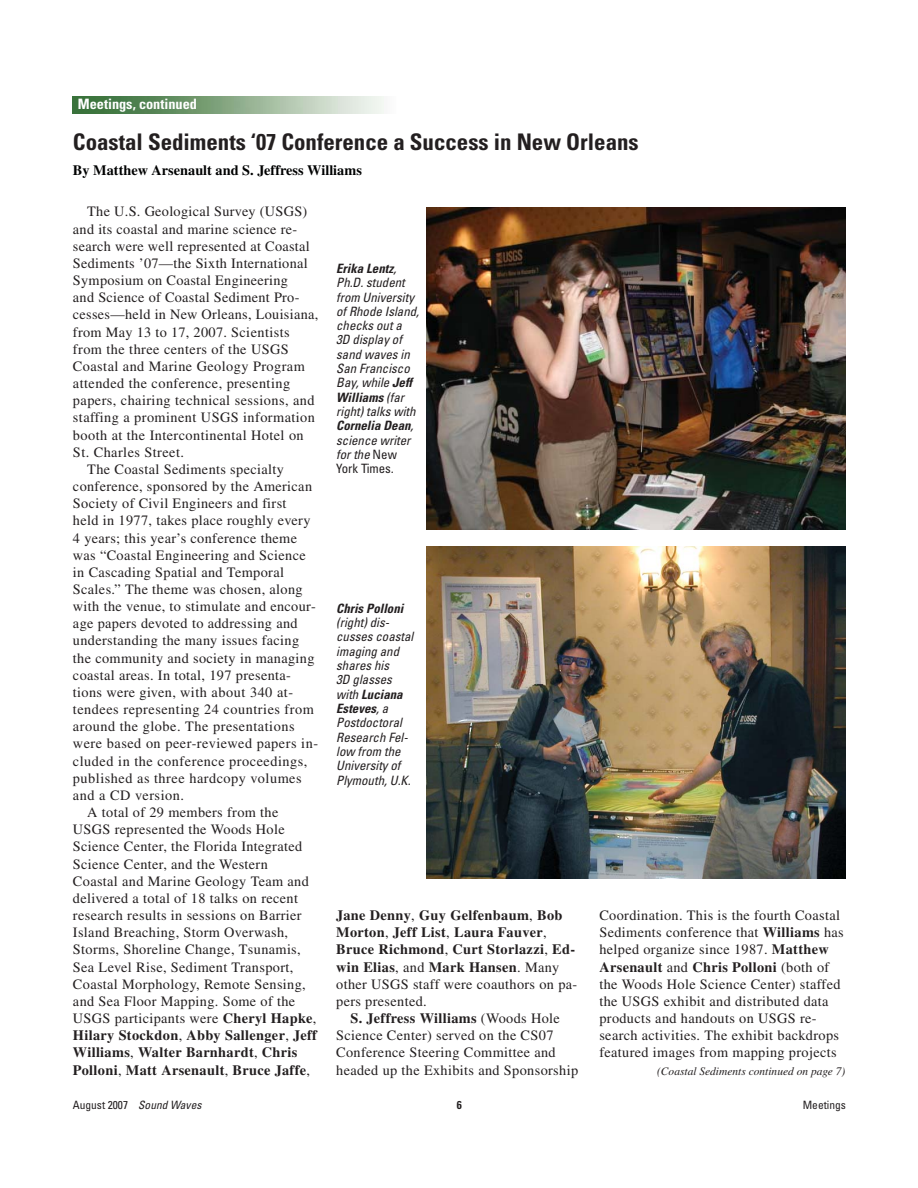
<style>
.page{position:relative;width:918px;height:1188px;background:#fff}
.page>*{position:absolute;margin:0;border:0;box-sizing:border-box;transform-origin:0 0}
.t1{font:700 condensed 22.95px "Univers";color:#231f20}
.t2{font:14.25px/17.1px "Times";letter-spacing:.025em;color:#231f20}
.t3{font:700 14.25px/17.1px "Times";letter-spacing:.025em;color:#231f20}
.t4{font:700 14.25px "Times";color:#010202}
.t5{font:700 condensed 14.25px "Univers";color:#fff}
.t6{font:italic condensed 12.9px/14.2px "Univers";color:#231f20}
.t7{font:italic 700 condensed 12.9px "Univers";color:#231f20}
.t8{font:italic 11.4px "Times";color:#231f20}
.t9{font:condensed 11.4px "Univers";color:#231f20}
.t10{font:700 condensed 11.4px "Univers";color:#231f20}
.s1{font-weight:700}
.s2{font-weight:400}
.s3{font-style:normal}
.s4{font-style:italic}
</style>
<div class="page">
<img style="left:73px;top:96px;width:311px;height:17px">
<img style="left:426px;top:208px;width:419px;height:322px">
<img style="left:426px;top:547px;width:419px;height:331px">
<p class="t5" style="left:78px;top:99px;width:121px">Meetings, continued</p>
<h1 class="t1" style="left:73px;top:133px;width:567px">Coastal Sediments ‘07 Conference a Success in New Orleans</h1>
<p class="t4" style="left:73px;top:165px;width:290px">By Matthew Arsenault and S. Jeffress Williams</p>
<p class="t2" style="left:87px;top:204px;width:222px">The U.S. Geological Survey (USGS)</p>
<p class="t2" style="left:73px;top:222px;width:226px">and its coastal and marine science re-</p>
<p class="t2" style="left:73px;top:239px;width:238px">search were well represented at Coastal</p>
<p class="t2" style="left:73px;top:256px;width:236px">Sediments ’07—the Sixth International</p>
<p class="t2" style="left:73px;top:273px;width:217px">Symposium on Coastal Engineering</p>
<p class="t2" style="left:73px;top:290px;width:228px">and Science of Coastal Sediment Pro-</p>
<p class="t2" style="left:73px;top:307px;width:247px">cesses—held in New Orleans, Louisiana,</p>
<p class="t2" style="left:73px;top:325px;width:218px">from May 13 to 17, 2007. Scientists</p>
<p class="t2" style="left:73px;top:342px;width:217px">from the three centers of the USGS</p>
<p class="t2" style="left:73px;top:359px;width:233px">Coastal and Marine Geology Program</p>
<p class="t2" style="left:73px;top:376px;width:219px">attended the conference, presenting</p>
<p class="t2" style="left:73px;top:393px;width:243px">papers, chairing technical sessions, and</p>
<p class="t2" style="left:73px;top:410px;width:244px">staffing a prominent USGS information</p>
<p class="t2" style="left:73px;top:428px;width:232px">booth at the Intercontinental Hotel on</p>
<p class="t2" style="left:73px;top:445px;width:113px">St. Charles Street.</p>
<p class="t2" style="left:87px;top:462px;width:198px">The Coastal Sediments specialty</p>
<p class="t2" style="left:73px;top:479px;width:241px">conference, sponsored by the American</p>
<p class="t2" style="left:73px;top:496px;width:215px">Society of Civil Engineers and first</p>
<p class="t2" style="left:73px;top:513px;width:239px">held in 1977, takes place roughly every</p>
<p class="t2" style="left:73px;top:531px;width:226px">4 years; this year’s conference theme</p>
<p class="t2" style="left:73px;top:548px;width:234px">was “Coastal Engineering and Science</p>
<p class="t2" style="left:73px;top:565px;width:213px">in Cascading Spatial and Temporal</p>
<p class="t2" style="left:73px;top:582px;width:231px">Scales.” The theme was chosen, along</p>
<p class="t2" style="left:73px;top:599px;width:244px">with the venue, to stimulate and encour-</p>
<p class="t2" style="left:73px;top:616px;width:226px">age papers devoted to addressing and</p>
<p class="t2" style="left:73px;top:634px;width:228px">understanding the many issues facing</p>
<p class="t2" style="left:73px;top:651px;width:243px">the community and society in managing</p>
<p class="t2" style="left:73px;top:668px;width:220px">coastal areas. In total, 197 presenta-</p>
<p class="t2" style="left:73px;top:685px;width:222px">tions were given, with about 340 at-</p>
<p class="t2" style="left:73px;top:702px;width:242px">tendees representing 24 countries from</p>
<p class="t2" style="left:73px;top:719px;width:223px">around the globe. The presentations</p>
<p class="t2" style="left:73px;top:737px;width:247px">were based on peer-reviewed papers in-</p>
<p class="t2" style="left:73px;top:754px;width:236px">cluded in the conference proceedings,</p>
<p class="t2" style="left:73px;top:771px;width:230px">published as three hardcopy volumes</p>
<p class="t2" style="left:73px;top:788px;width:113px">and a CD version.</p>
<p class="t2" style="left:87px;top:805px;width:193px">A total of 29 members from the</p>
<p class="t2" style="left:73px;top:822px;width:213px">USGS represented the Woods Hole</p>
<p class="t2" style="left:73px;top:840px;width:231px">Science Center, the Florida Integrated</p>
<p class="t2" style="left:73px;top:857px;width:196px">Science Center, and the Western</p>
<p class="t2" style="left:73px;top:874px;width:237px">Coastal and Marine Geology Team and</p>
<p class="t2" style="left:73px;top:891px;width:227px">delivered a total of 18 talks on recent</p>
<p class="t2" style="left:73px;top:908px;width:230px">research results in sessions on Barrier</p>
<p class="t2" style="left:73px;top:925px;width:217px">Island Breaching, Storm Overwash,</p>
<p class="t2" style="left:73px;top:942px;width:229px">Storms, Shoreline Change, Tsunamis,</p>
<p class="t2" style="left:73px;top:960px;width:222px">Sea Level Rise, Sediment Transport,</p>
<p class="t2" style="left:73px;top:977px;width:234px">Coastal Morphology, Remote Sensing,</p>
<p class="t2" style="left:73px;top:994px;width:224px">and Sea Floor Mapping. Some of the</p>
<p class="t2" style="left:73px;top:1011px;width:245px">USGS participants were <span class="s1">Cheryl Hapke</span>,</p>
<p class="t3" style="left:73px;top:1028px;width:246px">Hilary Stockdon<span class="s2">,</span> Abby Sallenger<span class="s2">,</span> Jeff</p>
<p class="t3" style="left:73px;top:1045px;width:226px">Williams<span class="s2">,</span> Walter Barnhardt<span class="s2">,</span> Chris</p>
<p class="t3" style="left:73px;top:1063px;width:239px">Polloni<span class="s2">,</span> Matt Arsenault<span class="s2">,</span> Bruce Jaffe<span class="s2">,</span></p>
<p class="t6" style="left:336px;top:262px;width:87px"><span class="s1">Erika Lentz</span>,<br>Ph.D.student from University of Rhode Island, checks outa<br>3D display of sand waves in<br>San Francisco<br>Bay,while <span class="s1">Jeff<br>Williams</span> (far right)talks with<br><span class="s1">Cornelia Dean</span>, science writer forthe <span class="s3">New<br>York Times</span>.</p>
<p class="t7" style="left:336px;top:604px;width:71px">Chris Polloni</p>
<p class="t6" style="left:336px;top:617px;width:81px">(right)dis&shy;cusses coastal imaging and shares his<br>3D glasses with <span class="s1">Luciana<br>Esteves</span>,a<br>Postdoctoral<br>Research Fel&shy;low from the<br>University of<br>Plymouth,U.K.</p>
<p class="t3" style="left:336px;top:908px;width:243px">Jane Denny<span class="s2">,</span> Guy Gelfenbaum<span class="s2">,</span> Bob<br>Morton<span class="s2">,</span> Jeff List<span class="s2">,</span> Laura Fauver<span class="s2">,<br></span>Bruce Richmond<span class="s2">,</span> Curt Storlazzi<span class="s2">,</span> Ed&shy;win Elias<span class="s2">, and</span> Mark Hansen<span class="s2">. Many other USGS staff were coauthors on pa&shy;pers presented.</span></p>
<p class="t2" style="left:336px;top:1011px;width:243px;text-indent:14px"><span class="s1">S. Jeffress Williams</span> (Woods Hole Science Center) served on the CS07<br>Conference Steering Committee and headed up the Exhibits and Sponsorship</p>
<p class="t2" style="left:599px;top:908px;width:246px">Coordination. This is the fourth Coastal Sediments conference that <span class="s1">Williams</span> has helped organize since 1987. <span class="s1">Matthew Arsenault</span> and <span class="s1">Chris Polloni</span> (both of the Woods Hole Science Center) staffed the USGS exhibit and distributed data products and handouts on USGS re&shy;search activities. The exhibit backdrops featured images from mapping projects</p>
<p class="t8" style="left:657px;top:1067px;width:190px">(Coastal Sediments continued on page 7)</p>
<p class="t9" style="left:73px;top:1101px;width:132px">August 2007 <span class="s4">Sound Waves</span></p>
<p class="t10" style="left:457px;top:1101px;width:7px">6</p>
<p class="t9" style="left:803px;top:1101px;width:45px">Meetings</p>
</div>
